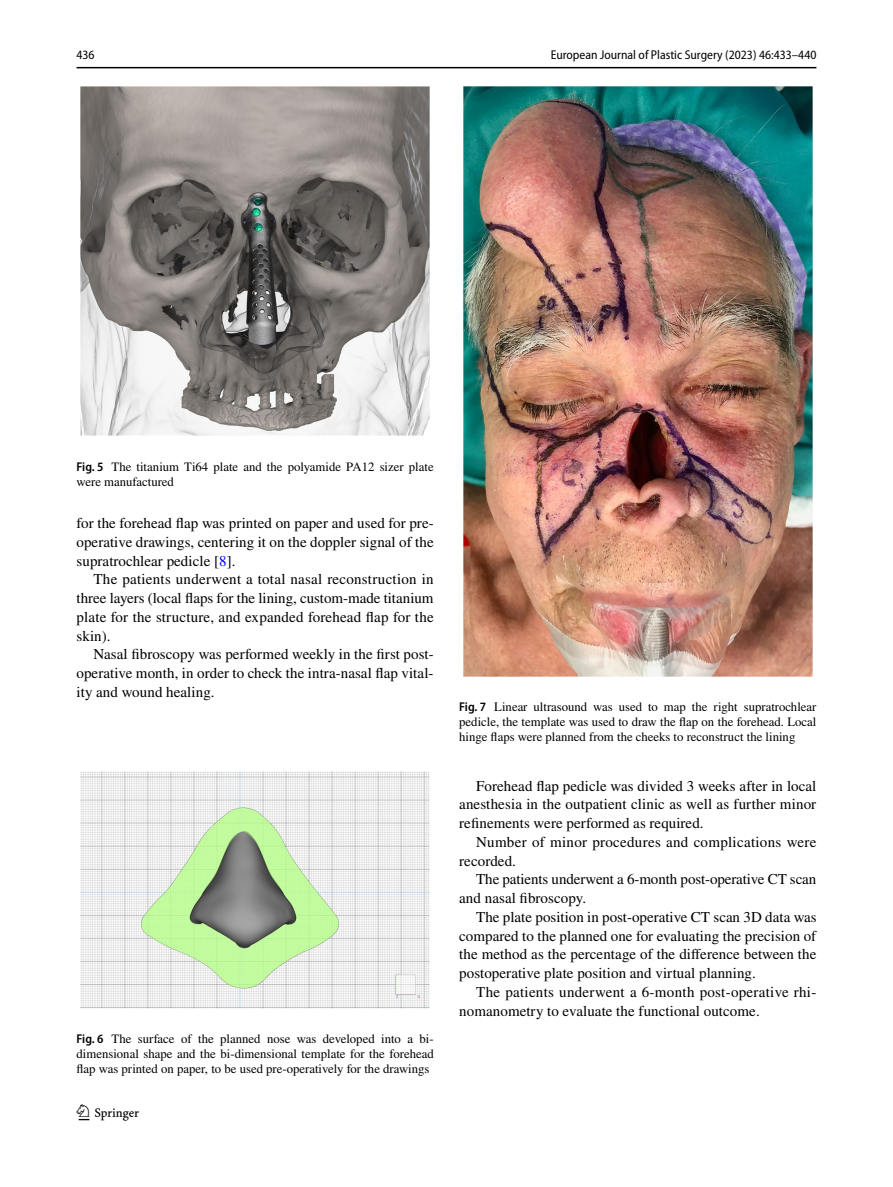
<style>
.page{position:relative;width:893px;height:1187px;background:#fff}
.page>*{position:absolute;margin:0;border:0;box-sizing:border-box;transform-origin:0 0}
.t1{font:22.5px "Springnew Regular 2";color:#000}
.t2{font:15px/18.8px "STIX";letter-spacing:.005em;color:#000;text-align:justify}
.t3{font:12.75px/15px "STIX";color:#000;text-align:justify}
.t4{font:semi-condensed 12.75px "Myriad Pro";color:#000}
.s1{font-family:"Myriad Pro";font-weight:600;font-stretch:semi-condensed}
.s2{color:#00f}
</style>
<div class="page">
<hr style="left:77px;top:67px;width:739px;height:1px;background:#000">
<img style="left:81px;top:87px;width:348px;height:348px">
<img style="left:81px;top:771px;width:348px;height:236px">
<img style="left:464px;top:87px;width:348px;height:589px">
<p class="t4" style="left:77px;top:48px;width:20px">436</p>
<p class="t4" style="left:551px;top:48px;width:267px">European Journal of Plastic Surgery (2023) 46:433–440</p>
<p class="t3" style="left:77px;top:459px;width:359px"><span class="s1">Fig. 5</span> The titanium Ti64 plate and the polyamide PA12 sizer plate were manufactured</p>
<p class="t2" style="left:77px;top:514px;width:359px">for the forehead flap was printed on paper and used for pre&shy;operative drawings, centering it on the doppler signal of the supratrochlear pedicle [<span class="s2">8</span>].</p>
<p class="t2" style="left:77px;top:571px;width:359px;text-indent:17px">The patients underwent a total nasal reconstruction in three layers (local flaps for the lining, custom-made titanium plate for the structure, and expanded forehead flap for the skin).</p>
<p class="t2" style="left:77px;top:646px;width:359px;text-indent:17px">Nasal fibroscopy was performed weekly in the first post&shy;operative month, in order to check the intra-nasal flap vital&shy;ity and wound healing.</p>
<p class="t3" style="left:77px;top:1032px;width:359px"><span class="s1">Fig. 6</span> The surface of the planned nose was developed into a bi&shy;dimensional shape and the bi-dimensional template for the forehead flap was printed on paper, to be used pre-operatively for the drawings</p>
<h1 class="t1" style="left:79px;top:1104px;width:62px">1 3</h1>
<p class="t3" style="left:459px;top:700px;width:359px"><span class="s1">Fig. 7</span> Linear ultrasound was used to map the right supratrochlear pedicle, the template was used to draw the flap on the forehead. Local hinge flaps were planned from the cheeks to reconstruct the lining</p>
<p class="t2" style="left:459px;top:777px;width:359px;text-indent:17px">Forehead flap pedicle was divided 3 weeks after in local anesthesia in the outpatient clinic as well as further minor refinements were performed as required.</p>
<p class="t2" style="left:459px;top:833px;width:359px;text-indent:17px">Number of minor procedures and complications were recorded.</p>
<p class="t2" style="left:459px;top:871px;width:359px;text-indent:17px">The patients underwent a 6-month post-operative CT scan and nasal fibroscopy.</p>
<p class="t2" style="left:459px;top:908px;width:359px;text-indent:17px">The plate position in post-operative CT scan 3D data was compared to the planned one for evaluating the precision of the method as the percentage of the difference between the postoperative plate position and virtual planning.</p>
<p class="t2" style="left:459px;top:983px;width:359px;text-indent:17px">The patients underwent a 6-month post-operative rhi&shy;nomanometry to evaluate the functional outcome.</p>
</div>
